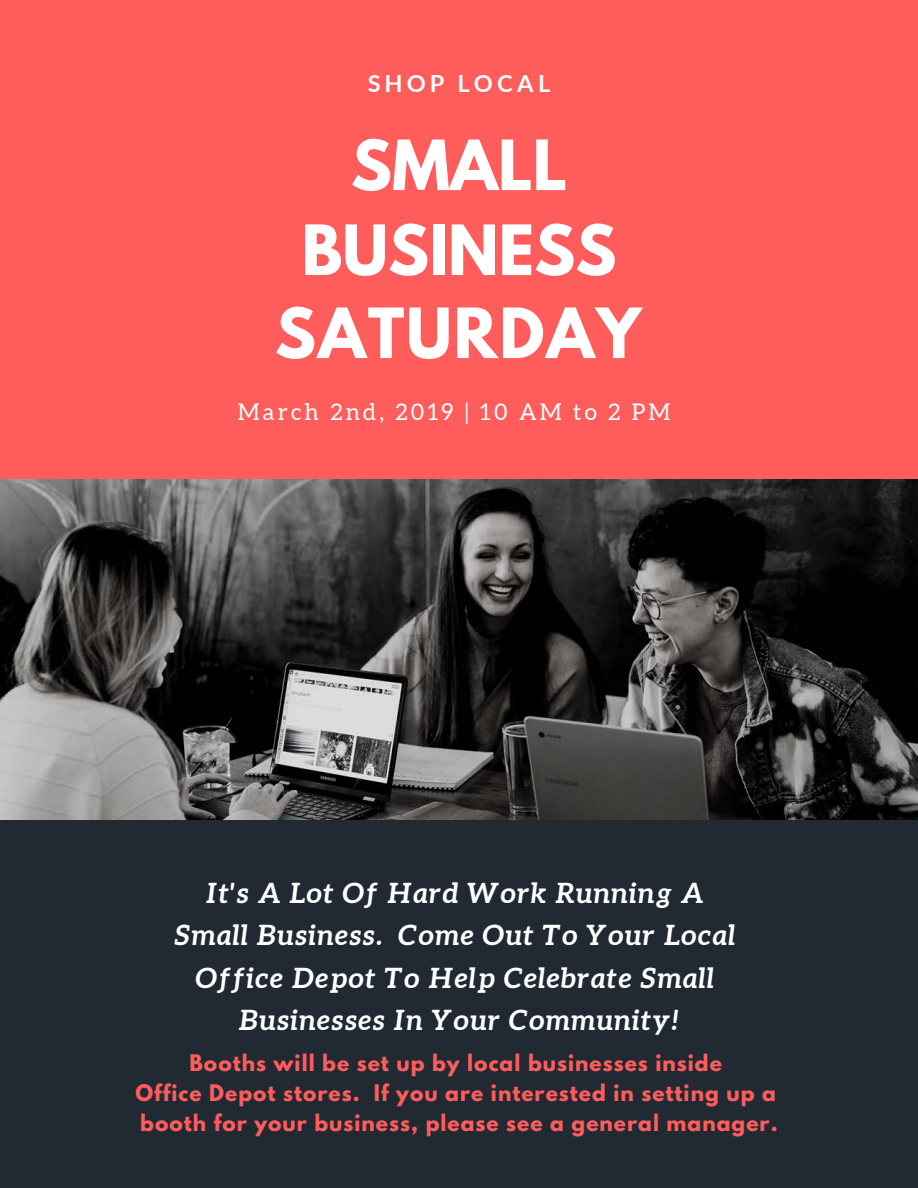
<style>
.page{position:relative;width:918px;height:1188px;background:#fff}
.page>*{position:absolute;margin:0;border:0;box-sizing:border-box;transform-origin:0 0}
.t1{font:700 61.35px/84px "League Spartan";color:#fff;text-align:center}
.t2{font:italic 700 28.05px/42.5px "Aleo";letter-spacing:.04em;color:#fff;text-align:center}
.t3{font:700 23.55px "Lato";letter-spacing:.17em;color:#fff}
.t4{font:22.95px "Aleo";letter-spacing:.14em;color:#fff}
.t5{font:700 20.25px/30px "League Spartan";letter-spacing:.05em;color:#ff5c5c;text-align:center}
</style>
<div class="page">
<img style="left:0;top:479px;width:918px;height:342px">
<div style="left:0;top:0;width:918px;height:479px;background:#ff5c5c"></div>
<div style="left:0;top:821px;width:918px;height:367px;background:#212a33"></div>
<p class="t3" style="left:368px;top:66px;width:184px">SHOP LOCAL</p>
<h1 class="t1" style="left:275px;top:131px;width:368px">SMALL<br>BUSINESS<br>SATURDAY</h1>
<p class="t4" style="left:238px;top:399px;width:434px">March 2nd, 2019 | 10 AM to 2 PM</p>
<h2 class="t2" style="left:174px;top:871px;width:562px">It's A Lot Of Hard Work Running A Small Business. Come Out To Your Local Office Depot To Help Celebrate Small Businesses In Your Community!</h2>
<p class="t5" style="left:136px;top:1050px;width:644px">Booths will be set up by local businesses inside<br>Office Depot stores. If you are interested in setting up a booth for your business, please see a general manager.</p>
</div>
